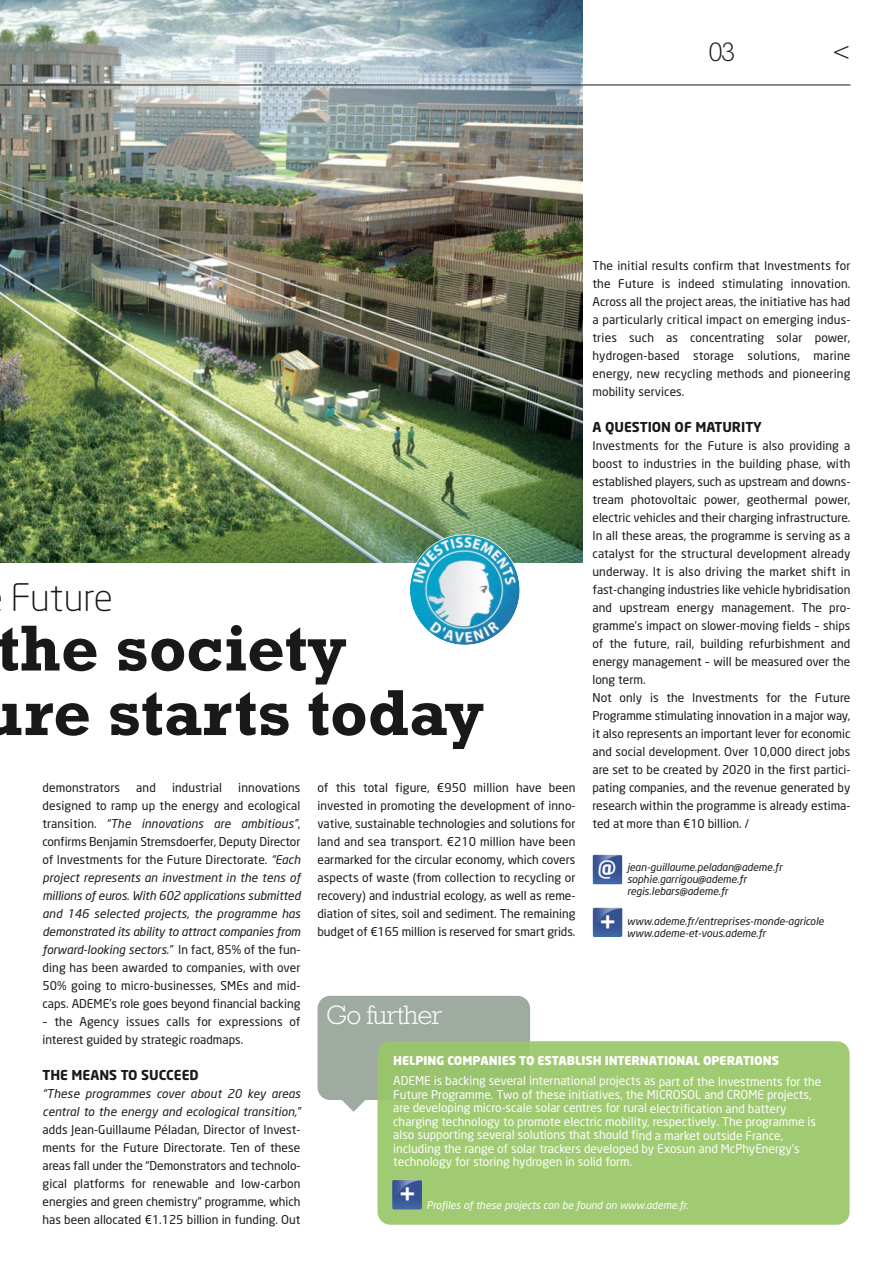
<style>
.page{position:relative;width:893px;height:1263px;background:#fff}
.page>*{position:absolute;margin:0;border:0;box-sizing:border-box;transform-origin:0 0}
.t1{font:700 66px/64.5px "Rockwell";color:#1a1818}
.t2{font:300 37.5px "Neo Sans";color:#1a1818}
.t3{font:500 28.5px "Neo Sans";color:#fffefd}
.t4{font:300 27px "Rockwell";letter-spacing:-.03em;color:#fffefd}
.t5{font:300 27px "Rockwell";color:#1a1818}
.t6{font:500 23.85px "Neo Sans";color:#fffefd}
.t7{font:700 13.5px "Neo Sans";color:#1a1818}
.t8{font:12px/18px "Neo Sans";color:#1a1818;text-align:justify}
.t9{font:12px/13.5px "Neo Sans";color:#fffefd}
.t10{font:italic 12px/18px "Neo Sans";letter-spacing:.01em;color:#1a1818}
.t11{font:900 12px "Neo Sans";color:#fffefd}
.t12{font:italic 10.5px/12px "Neo Sans";color:#1a1818}
.t13{font:italic 10.5px "Neo Sans";letter-spacing:-.005em;color:#fffefd}
.s1{font-style:italic}
</style>
<div class="page">
<img style="left:0;top:0;width:583px;height:562px">
<hr style="left:0;top:85px;width:850px;height:1px;background:#1a1818">
<div style="left:317px;top:996px;width:213px;height:104px;background:#9faba1;border-radius:13px"></div>
<svg style="left:342px;top:1100px;width:23px;height:12px"></svg>
<div style="left:378px;top:1041px;width:472px;height:184px;background:#a1cb72"></div>
<div style="left:378px;top:1041px;width:152px;height:59px;background:#99c46d"></div>
<img style="left:592px;top:855px;width:30px;height:29px;border-radius:2px">
<img style="left:392px;top:1180px;width:30px;height:29px;border-radius:2px">
<img style="left:592px;top:907px;width:30px;height:30px;border-radius:2px">
<img style="left:410px;top:535px;width:110px;height:110px;border-radius:50%">
<div style="left:409px;top:534px;width:111px;height:112px;border:2px solid #fffefd;border-radius:50%"></div>
<h3 class="t5" style="left:709px;top:36px;width:29px">03</h3>
<h3 class="t5" style="left:832px;top:36px;width:20px">&lt;</h3>
<p class="t8" style="left:592px;top:256px;width:260px">The initial results confirm that Investments for the Future is indeed stimulating innovation.<br>Across all the project areas, the initiative has had a particularly critical impact on emerging indus&shy;tries such as concentrating solar power, hydrogen-based storage solutions, marine energy, new recycling methods and pioneering mobility services.</p>
<p class="t7" style="left:592px;top:418px;width:171px">A QUESTION OF MATURITY</p>
<p class="t8" style="left:592px;top:436px;width:259px;text-align:left">Investments for the Future is also providing a boost to industries in the building phase, with established players, such as upstream and downs&shy;tream photovoltaic power, geothermal power, electric vehicles and their charging infrastructure.<br>In all these areas, the programme is serving as a catalyst for the structural development already underway. It is also driving the market shift in fast-changing industries like vehicle hybridisation and upstream energy management. The pro&shy;gramme’s impact on slower-moving fields – ships of the future, rail, building refurbishment and energy management – will be measured over the long term.<br>Not only is the Investments for the Future Programme stimulating innovation in a major way, it also represents an important lever for economic and social development. Over 10,000 direct jobs are set to be created by 2020 in the first partici&shy;pating companies, and the revenue generated by research within the programme is already estima&shy;ted at more than €10 billion. /</p>
<h2 class="t2" style="left:11px;top:575px;width:104px">Future</h2>
<h1 class="t1" style="left:-17px;top:615px;width:503px">the society<br>ure starts today</h1>
<p class="t8" style="left:317px;top:778px;width:259px">of this total figure, €950 million have been invested in promoting the development of inno&shy;vative, sustainable technologies and solutions for land and sea transport. €210 million have been earmarked for the circular economy, which covers aspects of waste (from collection to recycling or recovery) and industrial ecology, as well as reme&shy;diation of sites, soil and sediment. The remaining budget of €165 million is reserved for smart grids.</p>
<p class="t8" style="left:43px;top:778px;width:259px;text-indent:196px">innovations designed to ramp up the energy and ecological transition. <span class="s1">“The innovations are ambitious”</span>, confirms Benjamin Stremsdoerfer, Deputy Director of Investments for the Future Directorate. <span class="s1">“Each project represents an investment in the tens of millions of euros. With 602 applications submitted and 146 selected projects, the programme has demonstrated its ability to attract companies from forward-looking sectors.”</span> In fact, 85% of the fun&shy;ding has been awarded to companies, with over 50% going to micro-businesses, SMEs and mid&shy;caps. ADEME’s role goes beyond financial backing</p>
<p class="t8" style="left:43px;top:1012px;width:259px">– the Agency issues calls for expressions of interest guided by strategic roadmaps.</p>
<p class="t7" style="left:43px;top:1066px;width:158px">THE MEANS TO SUCCEED</p>
<p class="t10" style="left:43px;top:1084px;width:259px">“These programmes cover about 20 key areas central to the energy and ecological transition,”</p>
<p class="t8" style="left:43px;top:1120px;width:259px">adds Jean-Guillaume Péladan, Director of Invest&shy;ments for the Future Directorate. Ten of these areas fall under the “Demonstrators and technolo&shy;gical platforms for renewable and low-carbon energies and green chemistry” programme, which has been allocated €1.125 billion in funding. Out</p>
<p class="t8" style="left:43px;top:778px;width:79px">demonstrators</p>
<p class="t8" style="left:136px;top:778px;width:21px">and</p>
<p class="t8" style="left:172px;top:778px;width:52px">industrial</p>
<h3 class="t6" style="left:598px;top:852px;width:20px">@</h3>
<p class="t12" style="left:627px;top:860px;width:157px">jean-guillaume.peladan@ademe.fr sophie.garrigou@ademe.fr regis.lebars@ademe.fr</p>
<h3 class="t3" style="left:599px;top:904px;width:19px">+</h3>
<p class="t12" style="left:627px;top:915px;width:199px">www.ademe.fr/entreprises-monde-agricole</p>
<p class="t12" style="left:627px;top:927px;width:140px">www.ademe-et-vous.ademe.fr</p>
<h3 class="t4" style="left:326px;top:999px;width:118px">Go further</h3>
<p class="t11" style="left:393px;top:1052px;width:387px">HELPING COMPANIES TO ESTABLISH INTERNATIONAL OPERATIONS</p>
<p class="t9" style="left:393px;top:1074px;width:430px">ADEME is backing several international projects as part of the Investments for the Future Programme. Two of these initiatives, the MICROSOL and CROME projects, are developing micro-scale solar centres for rural electrification and battery charging technology to promote electric mobility, respectively. The programme is also supporting several solutions that should find a market outside France, including the range of solar trackers developed by Exosun and McPhyEnergy’s technology for storing hydrogen in solid form.</p>
<h3 class="t3" style="left:398px;top:1176px;width:19px">+</h3>
<p class="t13" style="left:427px;top:1198px;width:264px">Profiles of these projects can be found on www.ademe.fr.</p>
</div>
